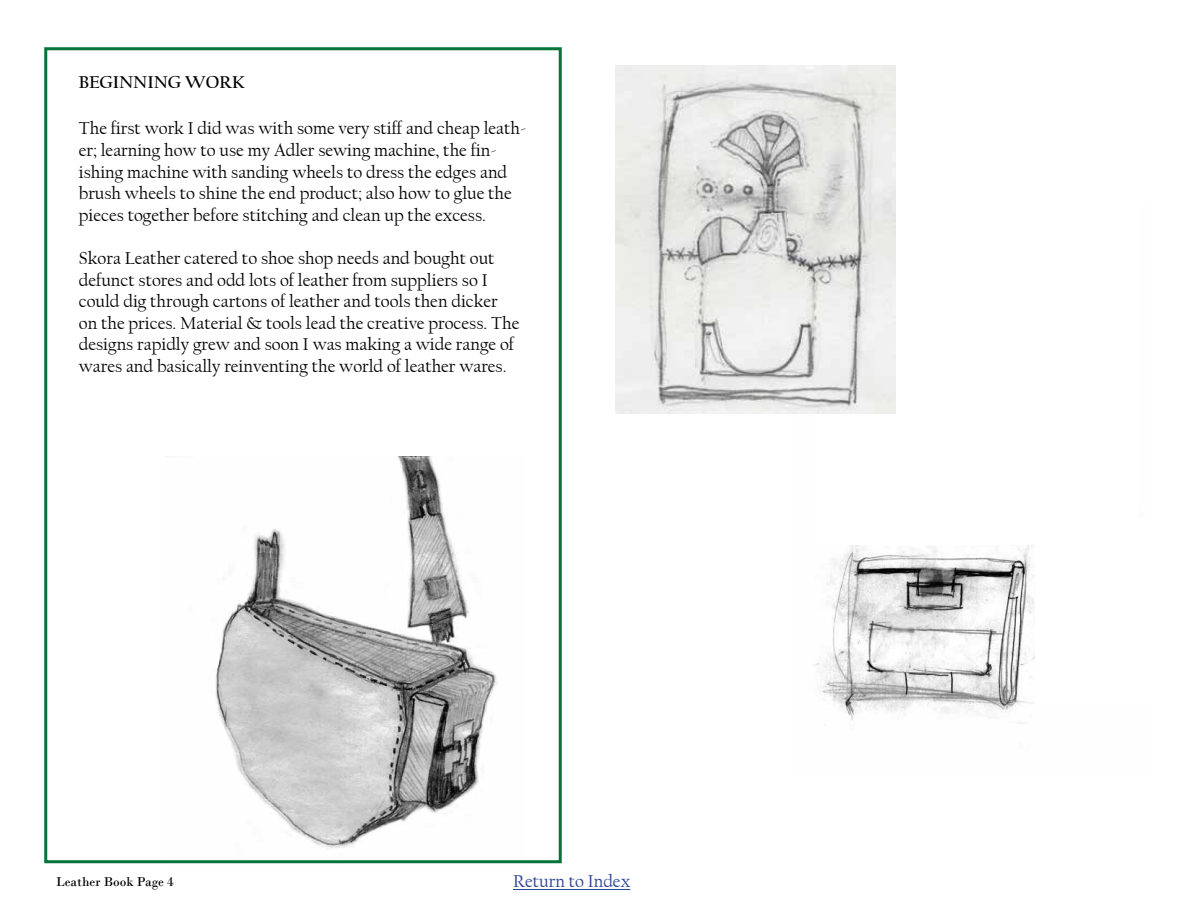
<style>
.page{position:relative;width:1188px;height:918px;background:#fff}
.page>*{position:absolute;margin:0;border:0;box-sizing:border-box;transform-origin:0 0}
.t1{font:18px/21.6px "Californian FB";color:#000}
.t2{font:18px "Californian FB";color:#25408f}
.t3{font:700 18px "Californian FB";color:#000}
.t4{font:13.5px "Bodoni";color:#000}
</style>
<div class="page">
<hr style="left:513px;top:889px;width:117px;height:1px;background:#25408f">
<img style="left:814px;top:545px;width:221px;height:180px">
<img style="left:616px;top:66px;width:279px;height:348px">
<img style="left:165px;top:456px;width:361px;height:408px">
<div style="left:44px;top:47px;width:518px;height:816px;border:3px solid #07723a"></div>
<p class="t3" style="left:79px;top:72px;width:167px">BEGINNING WORK</p>
<p class="t1" style="left:79px;top:118px;width:449px">The first work I did was with some very stiff and cheap leath&shy;er; learning how to use my Adler sewing machine, the fin&shy;ishing machine with sanding wheels to dress the edges and brush wheels to shine the end product; also how to glue the pieces together before stitching and clean up the excess.</p>
<p class="t1" style="left:79px;top:248px;width:442px">Skora Leather catered to shoe shop needs and bought out defunct stores and odd lots of leather from suppliers so I could dig through cartons of leather and tools then dicker on the prices. Material &amp; tools lead the creative process. The designs rapidly grew and soon I was making a wide range of wares and basically reinventing the world of leather wares.</p>
<p class="t4" style="left:56px;top:874px;width:119px">Leather Book Page 4</p>
<p class="t2" style="left:513px;top:871px;width:119px">Return to Index</p>
</div>
